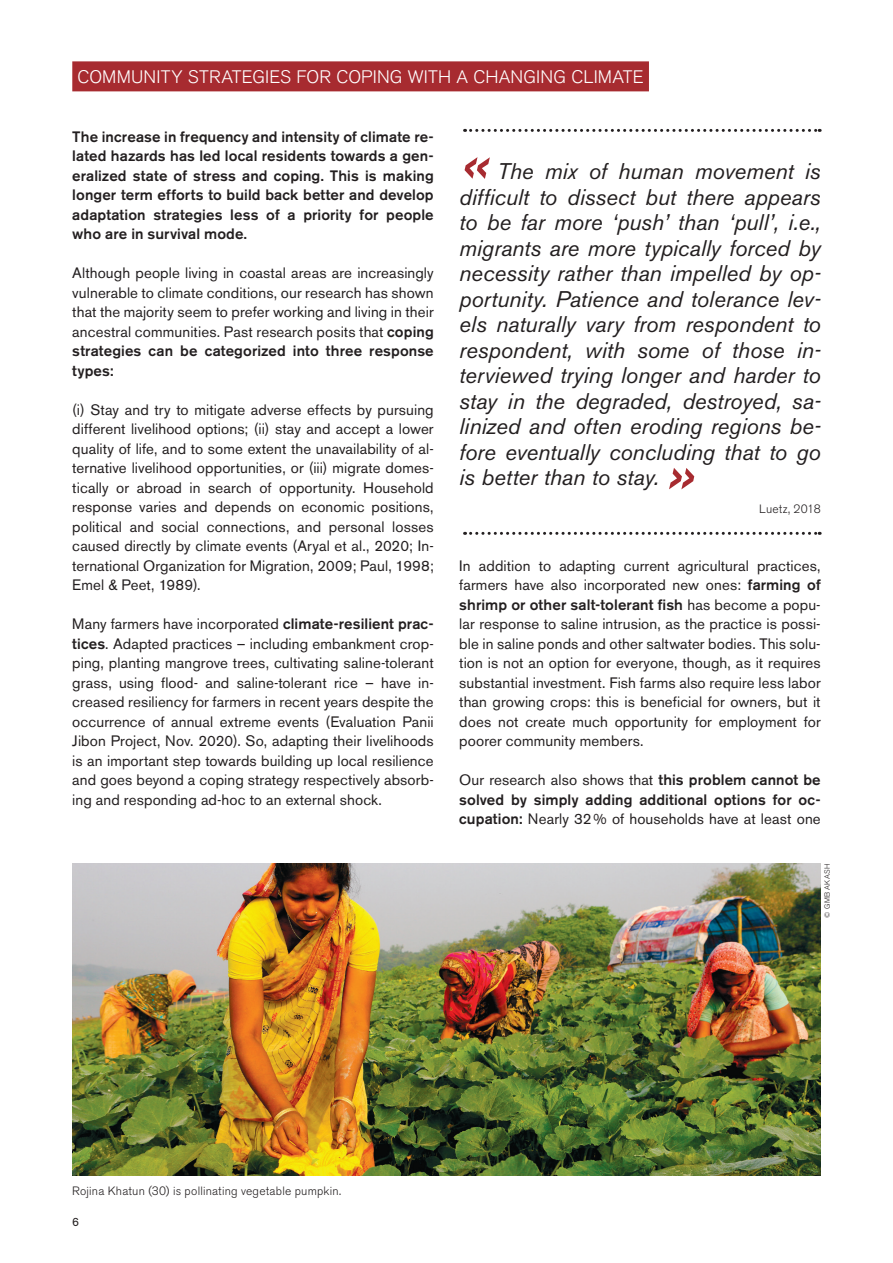
<style>
.page{position:relative;width:893px;height:1263px;background:#fff}
.page>*{position:absolute;margin:0;border:0;box-sizing:border-box;transform-origin:0 0}
.t1{font:italic 72px "Akzidenz Grotesk BE";color:#a72b30}
.t2{font:italic 22.5px/25.5px "Akzidenz Grotesk BE";letter-spacing:-.005em;color:#231f20;text-align:justify}
.t3{font:300 18px "Akzidenz Grotesk BE";letter-spacing:.01em;color:#fff}
.t4{font:15px/19.5px "Akzidenz Grotesk BE";letter-spacing:.01em;color:#231f20;text-align:justify}
.t5{font:500 15px/19.5px "Akzidenz Grotesk BE";letter-spacing:.005em;color:#231f20;text-align:justify}
.t6{font:300 12px "Akzidenz Grotesk BE";letter-spacing:.015em;color:#231f20}
.t7{font:12px "Akzidenz Grotesk BE";color:#231f20}
.t8{font:300 7.5px "Akzidenz Grotesk BE";letter-spacing:.05em;color:#231f20}
.s1{font-weight:500}
.s2{font-weight:400}
</style>
<div class="page">
<div style="left:72px;top:61px;width:577px;height:30px;background:#a72b30"></div>
<svg style="left:465px;top:129px;width:355px;height:3px"></svg>
<svg style="left:465px;top:532px;width:355px;height:3px"></svg>
<img style="left:72px;top:863px;width:749px;height:312px">
<p class="t3" style="left:77px;top:67px;width:568px">COMMUNITY STRATEGIES FOR COPING WITH A CHANGING CLIMATE</p>
<p class="t5" style="left:72px;top:127px;width:363px">The increase in frequency and intensity of climate re&shy;lated hazards has led local residents towards a gen&shy;eralized state of stress and coping. This is making longer term efforts to build back better and develop adaptation strategies less of a priority for people who are in survival mode.</p>
<p class="t4" style="left:72px;top:263px;width:363px">Although people living in coastal areas are increasingly vulnerable to climate conditions, our research has shown that the majority seem to prefer working and living in their ancestral communities. Past research posits that <span class="s1">coping strategies can be categorized into three response types:</span></p>
<p class="t4" style="left:72px;top:400px;width:363px">(i) Stay and try to mitigate adverse effects by pursuing different livelihood options; (ii) stay and accept a lower quality of life, and to some extent the unavailability of al&shy;ternative livelihood opportunities, or (iii) migrate domes&shy;tically or abroad in search of opportunity. Household response varies and depends on economic positions, political and social connections, and personal losses caused directly by climate events (Aryal et al., 2020; In&shy;ternational Organization for Migration, 2009; Paul, 1998; Emel &amp; Peet, 1989).</p>
<p class="t4" style="left:72px;top:614px;width:363px">Many farmers have incorporated <span class="s1">climate-resilient prac&shy;tices</span>. Adapted practices – including embankment crop&shy;ping, planting mangrove trees, cultivating saline-tolerant grass, using flood- and saline-tolerant rice – have in&shy;creased resiliency for farmers in recent years despite the occurrence of annual extreme events (Evaluation Panii Jibon Project, Nov. 2020). So, adapting their livelihoods is an important step towards building up local resilience and goes beyond a coping strategy respectively absorb&shy;ing and responding ad-hoc to an external shock.</p>
<h1 class="t1" style="left:459px;top:123px;width:30px">«</h1>
<p class="t2" style="left:459px;top:159px;width:363px;text-indent:38px">The mix of human movement is difficult to dissect but there appears to be far more ‘push’ than ‘pull’, i.e., migrants are more typically forced by necessity rather than impelled by op&shy;portunity. Patience and tolerance lev&shy;els naturally vary from respondent to respondent, with some of those in&shy;terviewed trying longer and harder to stay in the degraded, destroyed, sa&shy;linized and often eroding regions be&shy;fore eventually concluding that to go is better than to stay.</p>
<h1 class="t1" style="left:665px;top:433px;width:30px">»</h1>
<p class="t6" style="left:759px;top:502px;width:63px">Luetz, 2018</p>
<p class="t4" style="left:459px;top:556px;width:363px">In addition to adapting current agricultural practices, farmers have also incorporated new ones: <span class="s1">farming of shrimp or other salt-tolerant fish</span> has become a popu&shy;lar response to saline intrusion, as the practice is possi&shy;ble in saline ponds and other saltwater bodies. This solu&shy;tion is not an option for everyone, though, as it requires substantial investment. Fish farms also require less labor than growing crops: this is beneficial for owners, but it does not create much opportunity for employment for poorer community members.</p>
<p class="t5" style="left:459px;top:770px;width:363px"><span class="s2">Our research also shows that</span> this problem cannot be solved by simply adding additional options for oc&shy;cupation: <span class="s2">Nearly 32% of households have at least one</span></p>
<p class="t8" style="left:823px;top:917px;width:56px;rotate:-90deg">© GMB AKASH</p>
<p class="t6" style="left:72px;top:1184px;width:270px">Rojina Khatun (30) is pollinating vegetable pumpkin.</p>
<p class="t7" style="left:72px;top:1215px;width:8px">6</p>
</div>
